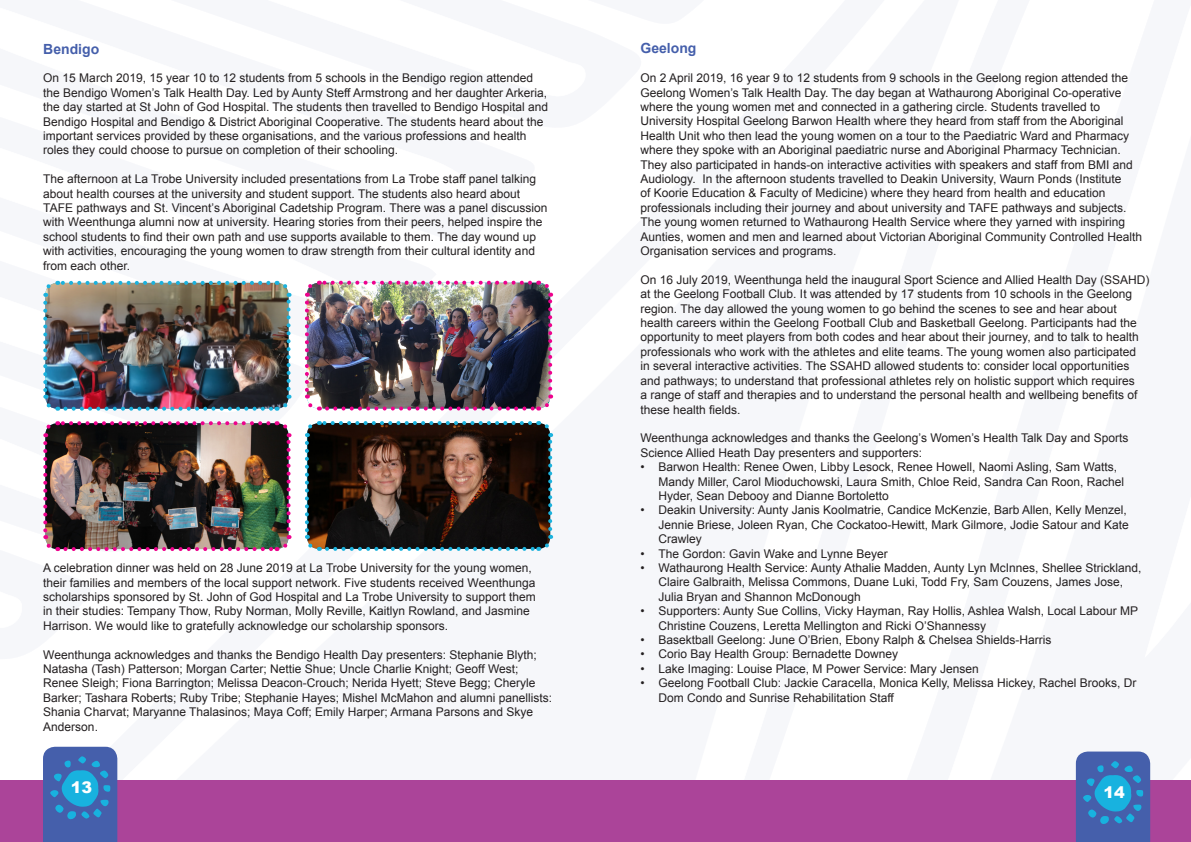
<style>
.page{position:relative;width:1191px;height:842px;background:#fff}
.page>*{position:absolute;margin:0;border:0;box-sizing:border-box;transform-origin:0 0}
.t1{font:900 16px "Arial";color:#fff}
.t2{font:700 14px "Arial";color:#455fab}
.t3{font:12px/14.4px "Arial";color:#231f20}
</style>
<div class="page">
<div style="left:0;top:780px;width:1191px;height:62px;background:#ab4499"></div>
<svg style="left:1075px;top:751px;width:75px;height:91px;background:#3e74b7"></svg>
<svg style="left:43px;top:747px;width:74px;height:95px;background:#3c72b6"></svg>
<img style="left:304px;top:280px;width:250px;height:131px">
<img style="left:43px;top:280px;width:249px;height:272px">
<img style="left:307px;top:423px;width:243px;height:126px">
<svg style="left:305px;top:443px;width:15px;height:108px;background:#303b39"></svg>
<svg style="left:327px;top:535px;width:227px;height:16px;background:#28363a"></svg>
<svg style="left:538px;top:421px;width:14px;height:108px;background:#2c3535"></svg>
<svg style="left:305px;top:421px;width:225px;height:16px;background:#353533"></svg>
<p class="t2" style="left:43px;top:40px;width:57px">Bendigo</p>
<p class="t3" style="left:43px;top:71px;width:506px">On 15 March 2019, 15 year 10 to 12 students from 5 schools in the Bendigo region attended the Bendigo Women’s Talk Health Day. Led by Aunty Steff Armstrong and her daughter Arkeria, the day started at St John of God Hospital. The students then travelled to Bendigo Hospital and Bendigo Hospital and Bendigo &amp; District Aboriginal Cooperative. The students heard about the important services provided by these organisations, and the various professions and health roles they could choose to pursue on completion of their schooling.</p>
<p class="t3" style="left:43px;top:172px;width:506px">The afternoon at La Trobe University included presentations from La Trobe staff panel talking about health courses at the university and student support. The students also heard about TAFE pathways and St. Vincent’s Aboriginal Cadetship Program. There was a panel discussion with Weenthunga alumni now at university. Hearing stories from their peers, helped inspire the school students to find their own path and use supports available to them. The day wound up with activities, encouraging the young women to draw strength from their cultural identity and from each other.</p>
<p class="t3" style="left:43px;top:561px;width:494px">A celebration dinner was held on 28 June 2019 at La Trobe University for the young women, their families and members of the local support network. Five students received Weenthunga scholarships sponsored by St. John of God Hospital and La Trobe University to support them in their studies: Tempany Thow, Ruby Norman, Molly Reville, Kaitlyn Rowland, and Jasmine Harrison. We would like to gratefully acknowledge our scholarship sponsors.</p>
<p class="t3" style="left:43px;top:647px;width:510px">Weenthunga acknowledges and thanks the Bendigo Health Day presenters: Stephanie Blyth; Natasha (Tash) Patterson; Morgan Carter; Nettie Shue; Uncle Charlie Knight; Geoff West; Renee Sleigh; Fiona Barrington; Melissa Deacon-Crouch; Nerida Hyett; Steve Begg; Cheryle Barker; Tashara Roberts; Ruby Tribe; Stephanie Hayes; Mishel McMahon and alumni panellists:<br>Shania Charvat; Maryanne Thalasinos; Maya Coff; Emily Harper; Armana Parsons and Skye Anderson.</p>
<p class="t2" style="left:640px;top:39px;width:58px">Geelong</p>
<p class="t3" style="left:640px;top:71px;width:503px">On 2 April 2019, 16 year 9 to 12 students from 9 schools in the Geelong region attended the Geelong Women’s Talk Health Day. The day began at Wathaurong Aboriginal Co-operative where the young women met and connected in a gathering circle. Students travelled to University Hospital Geelong Barwon Health where they heard from staff from the Aboriginal Health Unit who then lead the young women on a tour to the Paediatric Ward and Pharmacy where they spoke with an Aboriginal paediatric nurse and Aboriginal Pharmacy Technician.<br>They also participated in hands-on interactive activities with speakers and staff from BMI and Audiology. In the afternoon students travelled to Deakin University, Waurn Ponds (Institute<br>of Koorie Education &amp; Faculty of Medicine) where they heard from health and education professionals including their journey and about university and TAFE pathways and subjects.<br>The young women returned to Wathaurong Health Service where they yarned with inspiring Aunties, women and men and learned about Victorian Aboriginal Community Controlled Health Organisation services and programs.</p>
<p class="t3" style="left:640px;top:273px;width:510px">On 16 July 2019, Weenthunga held the inaugural Sport Science and Allied Health Day (SSAHD) at the Geelong Football Club. It was attended by 17 students from 10 schools in the Geelong region. The day allowed the young women to go behind the scenes to see and hear about health careers within the Geelong Football Club and Basketball Geelong. Participants had the opportunity to meet players from both codes and hear about their journey, and to talk to health professionals who work with the athletes and elite teams. The young women also participated<br>in several interactive activities. The SSAHD allowed students to: consider local opportunities and pathways; to understand that professional athletes rely on holistic support which requires<br>a range of staff and therapies and to understand the personal health and wellbeing benefits of these health fields.</p>
<p class="t3" style="left:640px;top:431px;width:489px">Weenthunga acknowledges and thanks the Geelong’s Women’s Health Talk Day and Sports<br>Science Allied Heath Day presenters and supporters:</p>
<p class="t3" style="left:658px;top:460px;width:467px;text-indent:-18px">• Barwon Health: Renee Owen, Libby Lesock, Renee Howell, Naomi Asling, Sam Watts,<br>Mandy Miller, Carol Mioduchowski, Laura Smith, Chloe Reid, Sandra Can Roon, Rachel<br>Hyder, Sean Debooy and Dianne Bortoletto</p>
<p class="t3" style="left:658px;top:503px;width:472px;text-indent:-18px">• Deakin University: Aunty Janis Koolmatrie, Candice McKenzie, Barb Allen, Kelly Menzel,<br>Jennie Briese, Joleen Ryan, Che Cockatoo-Hewitt, Mark Gilmore, Jodie Satour and Kate<br>Crawley</p>
<p class="t3" style="left:640px;top:546px;width:249px">• The Gordon: Gavin Wake and Lynne Beyer</p>
<p class="t3" style="left:658px;top:561px;width:484px;text-indent:-18px">• Wathaurong Health Service: Aunty Athalie Madden, Aunty Lyn McInnes, Shellee Strickland,<br>Claire Galbraith, Melissa Commons, Duane Luki, Todd Fry, Sam Couzens, James Jose,<br>Julia Bryan and Shannon McDonough</p>
<p class="t3" style="left:658px;top:604px;width:481px;text-indent:-18px">• Supporters: Aunty Sue Collins, Vicky Hayman, Ray Hollis, Ashlea Walsh, Local Labour MP<br>Christine Couzens, Leretta Mellington and Ricki O’Shannessy</p>
<p class="t3" style="left:640px;top:633px;width:412px">• Basektball Geelong: June O’Brien, Ebony Ralph &amp; Chelsea Shields-Harris</p>
<p class="t3" style="left:640px;top:647px;width:259px">• Corio Bay Health Group: Bernadette Downey</p>
<p class="t3" style="left:640px;top:661px;width:340px">• Lake Imaging: Louise Place, M Power Service: Mary Jensen</p>
<p class="t3" style="left:658px;top:676px;width:479px;text-indent:-18px">• Geelong Football Club: Jackie Caracella, Monica Kelly, Melissa Hickey, Rachel Brooks, Dr<br>Dom Condo and Sunrise Rehabilitation Staff</p>
<p class="t1" style="left:71px;top:776px;width:23px">13</p>
<p class="t1" style="left:1103px;top:780px;width:23px">14</p>
</div>
